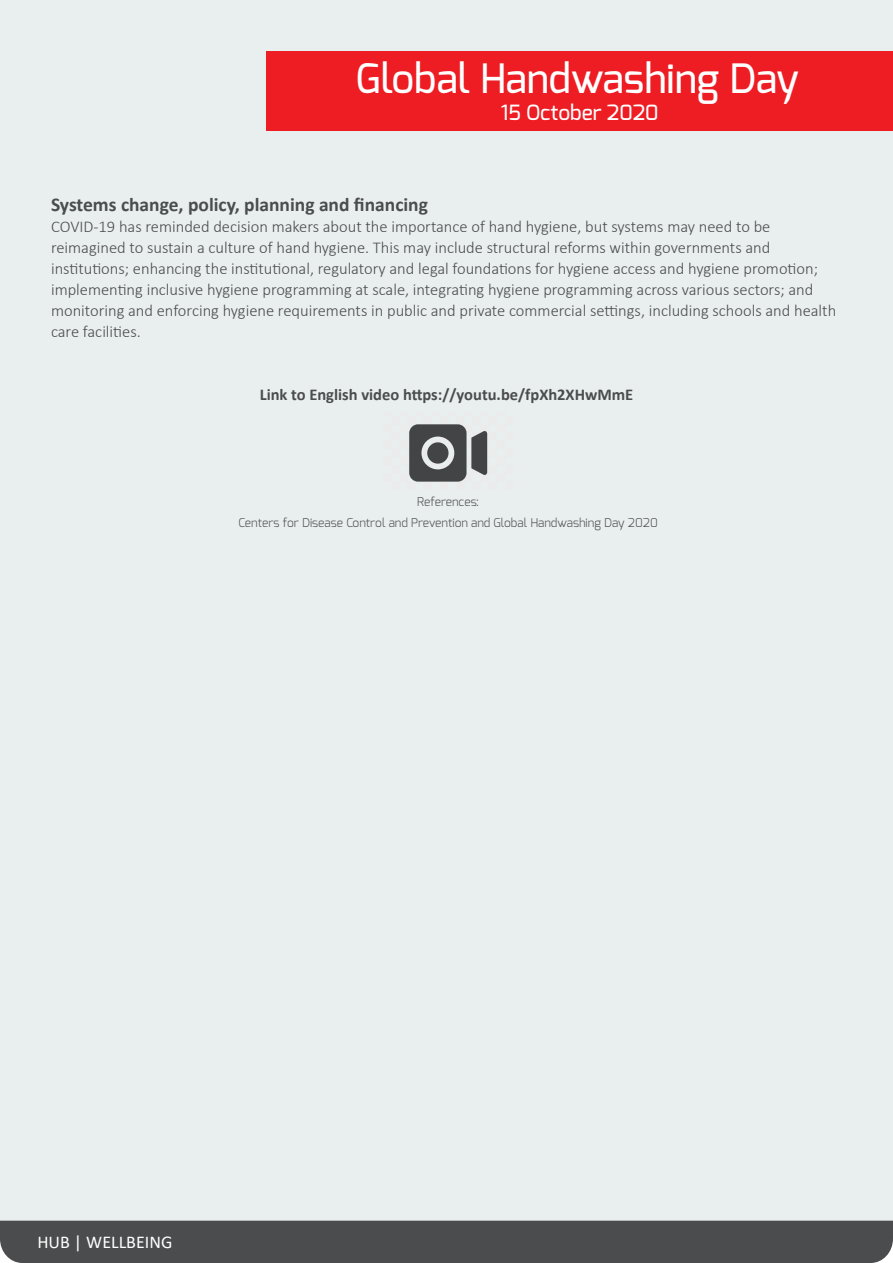
<style>
.page{position:relative;width:893px;height:1263px;background:#fff}
.page>*{position:absolute;margin:0;border:0;box-sizing:border-box;transform-origin:0 0}
.t1{font:500 40.5px "Exo";color:#fff}
.t2{font:500 21px "Exo";color:#fff}
.t3{font:700 19.5px "Calibri";color:#4b4c4d}
.t4{font:18px "Calibri";color:#fff}
.t5{font:300 16.5px/21px "Calibri";color:#4b4c4d}
.t6{font:700 16.5px "Calibri";color:#4b4c4d}
.t7{font:300 12px "Exo";color:#4b4c4d}
</style>
<div class="page">
<div style="left:0;top:1220px;width:893px;height:43px;background:#4b4c4d"></div>
<div style="left:1px;top:0;width:892px;height:1220px;background:#e9eeef"></div>
<div style="left:266px;top:51px;width:627px;height:79px;background:#ee1d23"></div>
<svg style="left:409px;top:424px;width:79px;height:58px"></svg>
<div style="left:427px;top:442px;width:21px;height:22px;background:#434445;border-radius:50%"></div>
<h1 class="t1" style="left:356px;top:53px;width:445px">Global Handwashing Day</h1>
<p class="t2" style="left:501px;top:99px;width:159px">15 October 2020</p>
<p class="t3" style="left:51px;top:191px;width:378px">Systems change, policy, planning and financing</p>
<p class="t5" style="left:51px;top:216px;width:787px">COVID-19 has reminded decision makers about the importance of hand hygiene, but systems may need to be reimagined to sustain a culture of hand hygiene. This may include structural reforms within governments and institutions; enhancing the institutional, regulatory and legal foundations for hygiene access and hygiene promotion; implementing inclusive hygiene programming at scale, integrating hygiene programming across various sectors; and monitoring and enforcing hygiene requirements in public and private commercial settings, including schools and health care facilities.</p>
<p class="t6" style="left:260px;top:383px;width:375px">Link to English video https://youtu.be/fpXh2XHwMmE</p>
<p class="t7" style="left:417px;top:494px;width:63px">References:</p>
<p class="t7" style="left:239px;top:515px;width:421px">Centers for Disease Control and Prevention and Global Handwashing Day 2020</p>
<p class="t4" style="left:37px;top:1229px;width:136px">HUB | WELLBEING</p>
</div>
